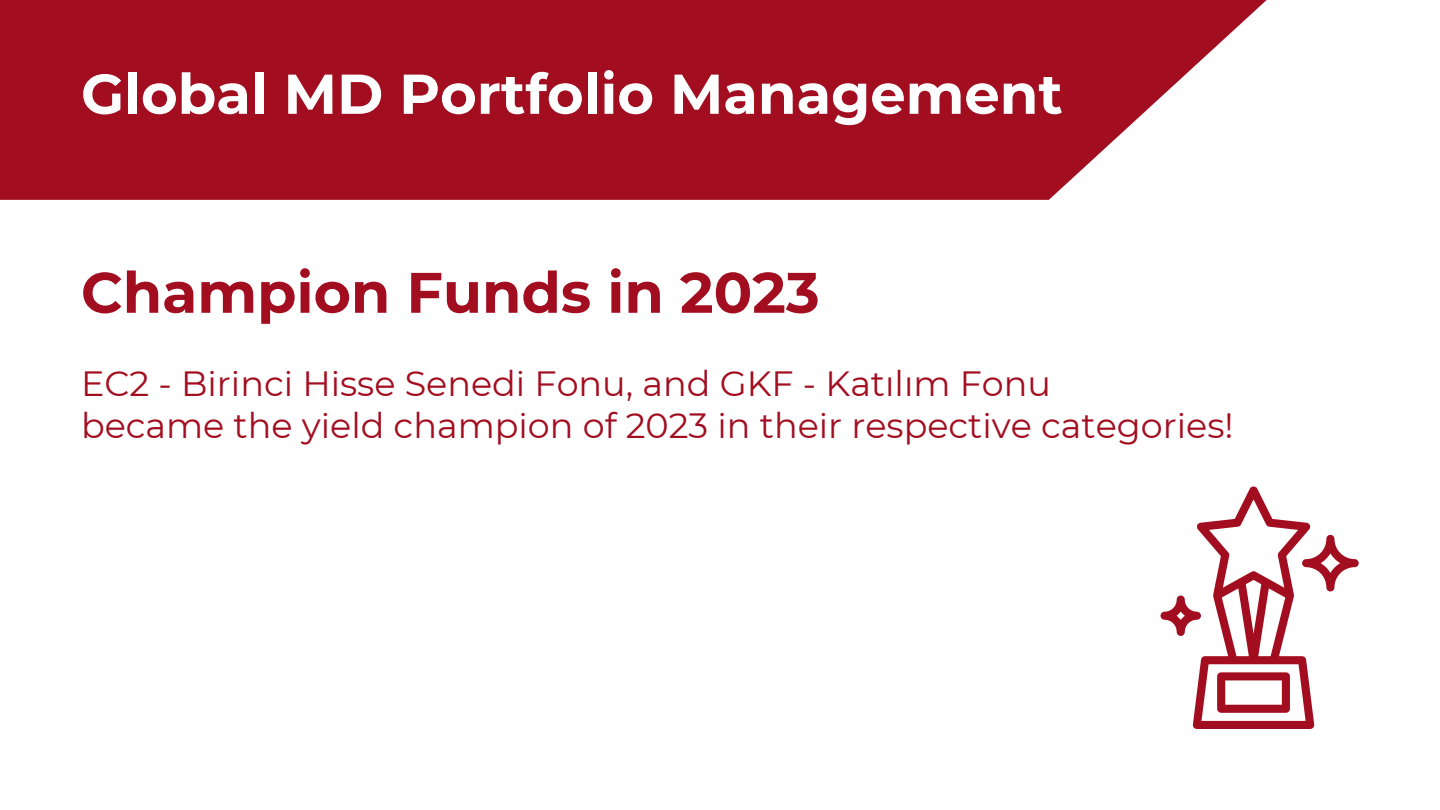
<style>
.page{position:relative;width:1440px;height:810px;background:#fff}
.page>*{position:absolute;margin:0;border:0;box-sizing:border-box;transform-origin:0 0}
.t1{font:700 57px "Montserrat";color:#a20e20}
.t2{font:700 56px "Montserrat";color:#fff}
.t3{font:35px "Montserrat";color:#a20e20}
</style>
<div class="page">
<svg style="left:0;top:0;width:1267px;height:200px;background:#a92232"></svg>
<svg style="left:1161px;top:486px;width:198px;height:243px"></svg>
<h1 class="t2" style="left:81px;top:60px;width:983px">Global MD Portfolio Management</h1>
<h1 class="t1" style="left:81px;top:258px;width:740px">Champion Funds in 2023</h1>
<p class="t3" style="left:81px;top:362px;width:972px">EC2 - Bi ri nci Hisse Senedi Fonu, and GKF - Katılım Fonu</p>
<p class="t3" style="left:81px;top:404px;width:1154px">became the yield champion of 2023 i n thei r respective categories!</p>
</div>
